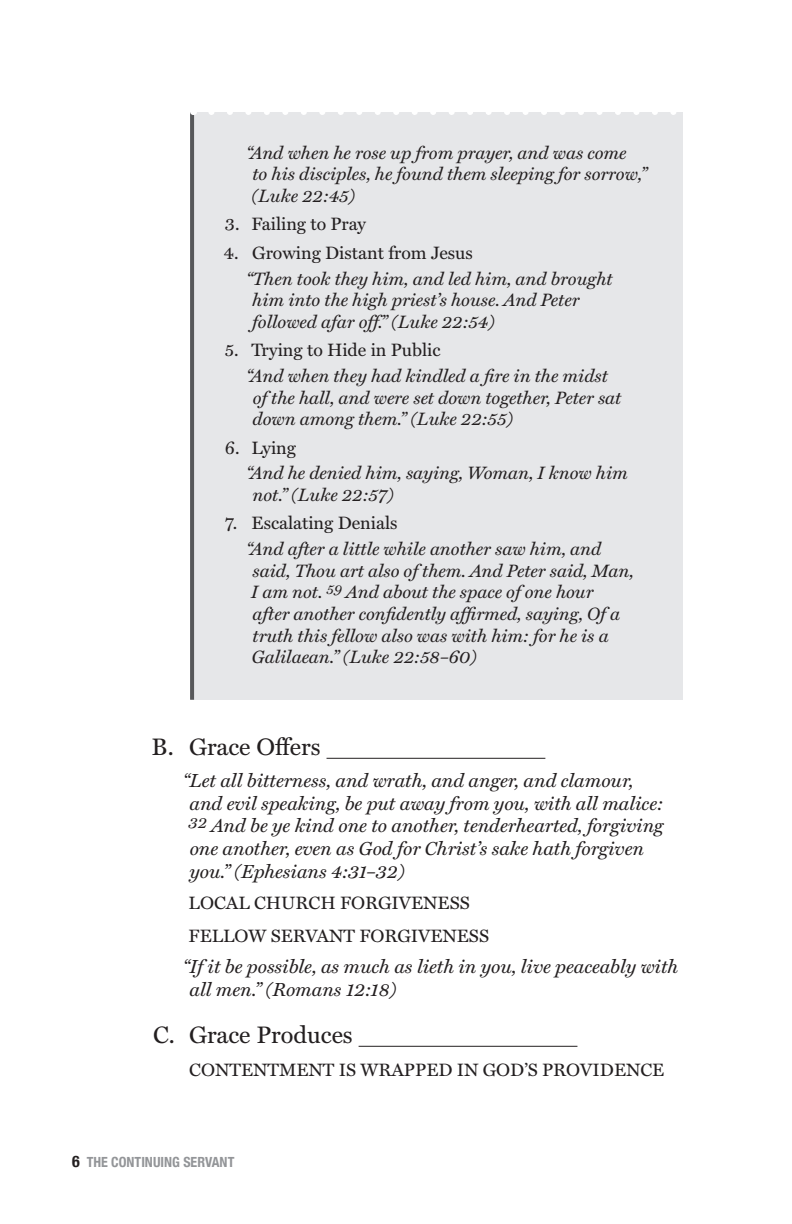
<style>
.page{position:relative;width:792px;height:1224px;background:#fff}
.page>*{position:absolute;margin:0;border:0;box-sizing:border-box;transform-origin:0 0}
.t1{font:24px "Miller Text";color:#231f20}
.t2{font:italic 19px/22.8px "Miller Text";color:#231f20}
.t3{font:italic 18px/21.6px "Miller Text";color:#231f20}
.t4{font:18px/33px "Miller Text";color:#231f20}
.t5{font:700 condensed 14px "Helvetica Neue";color:#939598}
.s1{font-size:16px;color:#231f20}
</style>
<div class="page">
<div style="left:192px;top:112px;width:491px;height:588px;background:#e6e7e9"></div>
<hr style="left:190px;top:112px;width:4px;height:588px;background:#57585a">
<hr style="left:327px;top:758px;width:218px;height:1px;background:#231f20">
<hr style="left:359px;top:1046px;width:218px;height:1px;background:#231f20">
<svg style="left:211px;top:112px;width:465px;height:3px"></svg>
<p class="t3" style="left:252px;top:142px;width:397px;text-indent:-6px">“And when he rose up from prayer, and was come<br>to his disciples, he found them sleeping for sorrow,” (Luke 22:45)</p>
<p class="t4" style="left:225px;top:208px;width:143px">3. Failing to Pray</p>
<p class="t4" style="left:224px;top:236px;width:250px">4. Growing Distant from Jesus</p>
<p class="t3" style="left:252px;top:268px;width:362px;text-indent:-6px">“Then took they him, and led him, and brought him into the high priest’s house. And Peter followed afar off.” (Luke 22:54)</p>
<p class="t4" style="left:225px;top:333px;width:217px">5. Trying to Hide in Public</p>
<p class="t3" style="left:253px;top:365px;width:370px;text-indent:-6px">“And when they had kindled a fire in the midst of the hall, and were set down together, Peter sat down among them.” (Luke 22:55)</p>
<p class="t4" style="left:225px;top:431px;width:73px">6. Lying</p>
<p class="t3" style="left:253px;top:462px;width:377px;text-indent:-6px">“And he denied him, saying, Woman, I know him not.” (Luke 22:57)</p>
<p class="t4" style="left:225px;top:507px;width:174px">7. Escalating Denials</p>
<p class="t3" style="left:246px;top:538px;width:389px">“And after a little while another saw him, and said, Thou art also of them. And Peter said, Man, I am not. <sup>59</sup> And about the space of one hour<br>after another confidently affirmed, saying, Of a truth this fellow also was with him: for he is a Galilaean.” (Luke 22:58–60)</p>
<h1 class="t1" style="left:152px;top:733px;width:171px">B. Grace Offers</h1>
<p class="t2" style="left:183px;top:769px;width:482px">“Let all bitterness, and wrath, and anger, and clamour, and evil speaking, be put away from you, with all malice:<br><sup>32</sup> And be ye kind one to another, tenderhearted, forgiving one another, even as God for Christ’s sake hath forgiven you.” (Ephesians 4:31–32)</p>
<p class="t4" style="left:188px;top:886px;width:302px">LOCAL CHURCH FORGIVENESS<br>FELLOW SERVANT FORGIVENESS</p>
<p class="t2" style="left:190px;top:956px;width:490px;text-indent:-7px">“If it be possible, as much as lieth in you, live peaceably with all men.” (Romans 12:18)</p>
<h1 class="t1" style="left:153px;top:1021px;width:201px">C. Grace Produces</h1>
<p class="t4" style="left:189px;top:1053px;width:476px">CONTENTMENT IS WRAPPED IN GOD’S PROVIDENCE</p>
<p class="t5" style="left:72px;top:1151px;width:164px"><span class="s1">6</span> THE CONTINUING SERVANT</p>
</div>
